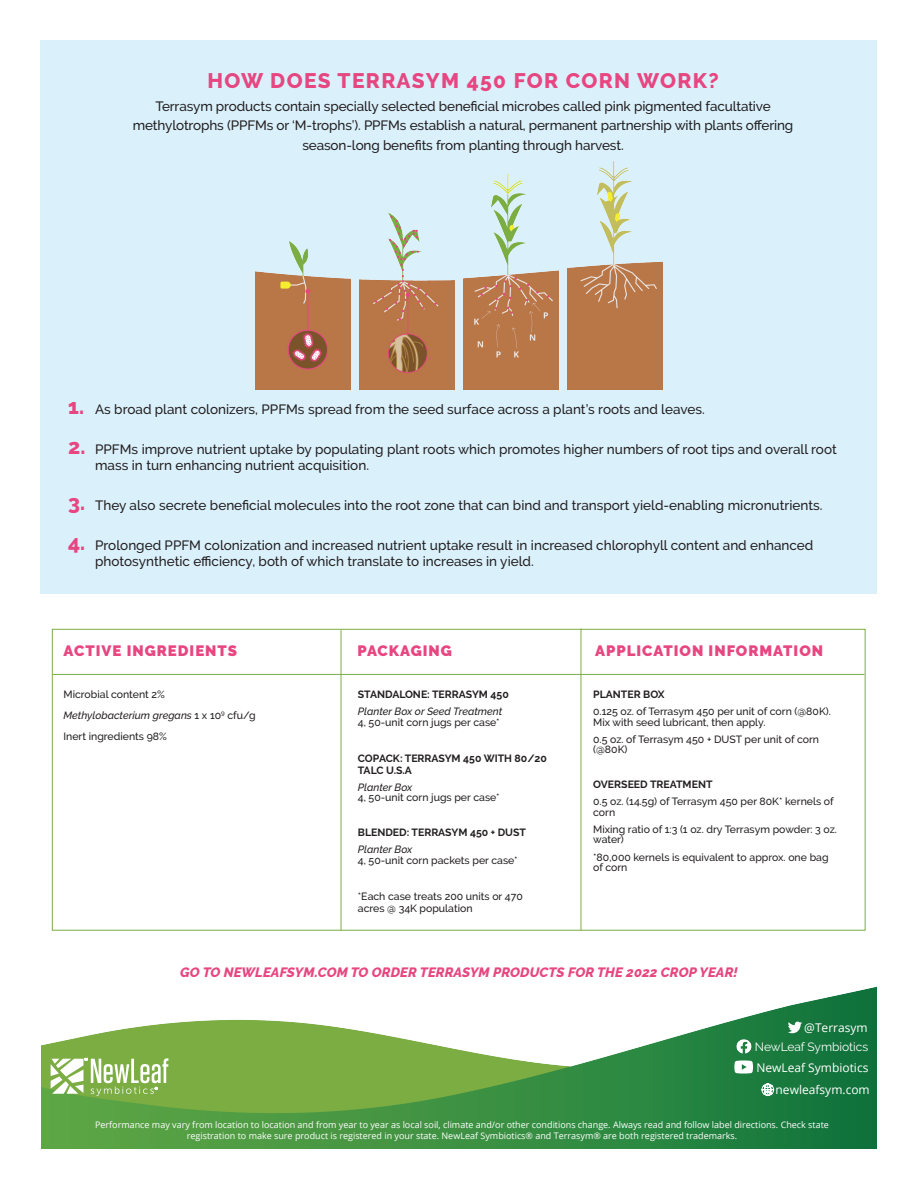
<style>
.page{position:relative;width:918px;height:1188px;background:#fff}
.page>*{position:absolute;margin:0;border:0;box-sizing:border-box;transform-origin:0 0}
.t1{font:800 21px "Raleway";letter-spacing:.065em;color:#e74681}
.t2{font:900 15px "Raleway";letter-spacing:.065em;color:#e74681}
.t3{font:500 13.5px/16.5px "Raleway";color:#231f20}
.t4{font:italic 800 13.5px "Raleway";letter-spacing:.01em;color:#e74681}
.t5{font:12px "Open Sans";color:#fff}
.t6{font:12px "Raleway";color:#fff}
.t7{font:500 10.5px/10.5px "Raleway";color:#231f20}
.t8{font:700 10.5px/12px "Raleway";color:#231f20}
.t9{font:italic 500 10.5px/10.5px "Raleway";color:#231f20}
.t10{font:9px/10.8px "Open Sans";color:#fff;text-align:center}
.s1{font-weight:800;font-size:21px;color:#e74681}
.s2{font-style:normal}
.s3{font-style:italic}
</style>
<div class="page">
<img style="left:42px;top:987px;width:834px;height:161px">
<svg style="left:761px;top:1083px;width:13px;height:13px"></svg>
<svg style="left:734px;top:1060px;width:19px;height:14px"></svg>
<svg style="left:788px;top:1022px;width:14px;height:11px"></svg>
<div style="left:40px;top:40px;width:838px;height:554px;background:#daf1fc"></div>
<img style="left:255px;top:241px;width:96px;height:148px">
<img style="left:359px;top:213px;width:96px;height:176px">
<img style="left:463px;top:174px;width:96px;height:215px">
<img style="left:567px;top:161px;width:96px;height:228px">
<hr style="left:341px;top:630px;width:1px;height:300px;background:#7bad43">
<hr style="left:581px;top:629px;width:1px;height:301px;background:#7bad43">
<hr style="left:53px;top:674px;width:811px;height:1px;background:#7bad43">
<img style="left:736px;top:1039px;width:16px;height:16px">
<svg style="left:51px;top:1058px;width:117px;height:38px"></svg>
<p class="t1" style="left:207px;top:68px;width:513px">HOW DOES TERRASYM 450 FOR CORN WORK?</p>
<p class="t3" style="left:155px;top:98px;width:617px">Terrasym products contain specially selected beneficial microbes called pink pigmented facultative</p>
<p class="t3" style="left:133px;top:117px;width:662px">methylotrophs (PPFMs or ‘M-trophs’). PPFMs establish a natural, permanent partnership with plants offering</p>
<p class="t3" style="left:302px;top:137px;width:323px">season-long benefits from planting through harvest.</p>
<p class="t3" style="left:68px;top:401px;width:638px"><span class="s1">1.</span> As broad plant colonizers, PPFMs spread from the seed surface across a plant’s roots and leaves.</p>
<p class="t3" style="left:95px;top:441px;width:743px;text-indent:-27px"><span class="s1">2.</span> PPFMs improve nutrient uptake by populating plant roots which promotes higher numbers of root tips and overall root mass in turn enhancing nutrient acquisition.</p>
<p class="t3" style="left:68px;top:497px;width:756px"><span class="s1">3.</span> They also secrete beneficial molecules into the root zone that can bind and transport yield-enabling micronutrients.</p>
<p class="t3" style="left:95px;top:537px;width:720px;text-indent:-27px"><span class="s1">4.</span> Prolonged PPFM colonization and increased nutrient uptake result in increased chlorophyll content and enhanced photosynthetic efficiency, both of which translate to increases in yield.</p>
<p class="t2" style="left:64px;top:642px;width:175px">ACTIVE INGREDIENTS</p>
<p class="t2" style="left:358px;top:642px;width:96px">PACKAGING</p>
<p class="t2" style="left:595px;top:642px;width:229px">APPLICATION INFORMATION</p>
<p class="t7" style="left:64px;top:689px;width:103px">Microbial content 2%</p>
<p class="t9" style="left:64px;top:710px;width:194px">Methylobacterium gregans <span class="s2">1 x 10</span><sup>9</sup> <span class="s2">cfu/g</span></p>
<p class="t7" style="left:64px;top:731px;width:105px">Inert ingredients 98%</p>
<p class="t8" style="left:358px;top:688px;width:152px">STANDALONE: TERRASYM 450</p>
<p class="t9" style="left:358px;top:706px;width:146px">Planter Box or Seed Treatment<br><span class="s2">4, 50-unit corn jugs per case*</span></p>
<p class="t8" style="left:358px;top:752px;width:190px">COPACK: TERRASYM 450 WITH 80/20<br>TALC U.S.A</p>
<p class="t7" style="left:358px;top:782px;width:143px"><span class="s3">Planter Box<br></span>4, 50-unit corn jugs per case*</p>
<p class="t8" style="left:358px;top:826px;width:170px">BLENDED: TERRASYM 450 + DUST</p>
<p class="t7" style="left:358px;top:844px;width:161px"><span class="s3">Planter Box<br></span>4, 50-unit corn packets per case*</p>
<p class="t7" style="left:358px;top:890px;width:166px;line-height:12px">*Each case treats 200 units or 470 acres @ 34K population</p>
<p class="t8" style="left:593px;top:688px;width:73px">PLANTER BOX</p>
<p class="t7" style="left:593px;top:706px;width:239px">0.125 oz. of Terrasym 450 per unit of corn (@80K).<br>Mix with seed lubricant, then apply.</p>
<p class="t7" style="left:593px;top:734px;width:227px">0.5 oz. of Terrasym 450 + DUST per unit of corn (@80K)</p>
<p class="t8" style="left:593px;top:778px;width:121px">OVERSEED TREATMENT</p>
<p class="t7" style="left:593px;top:796px;width:242px">0.5 oz. (14.5g) of Terrasym 450 per 80K* kernels of corn</p>
<p class="t7" style="left:593px;top:824px;width:245px">Mixing ratio of 1:3 (1 oz. dry Terrasym powder: 3 oz. water)</p>
<p class="t7" style="left:593px;top:852px;width:237px">*80,000 kernels is equivalent to approx. one bag of corn</p>
<p class="t4" style="left:180px;top:964px;width:559px">GO TO NEWLEAFSYM.COM TO ORDER TERRASYM PRODUCTS FOR THE 2022 CROP YEAR!</p>
<p class="t5" style="left:804px;top:1019px;width:65px">@Terrasym</p>
<p class="t6" style="left:755px;top:1040px;width:115px">NewLeaf Symbiotics</p>
<p class="t5" style="left:756px;top:1059px;width:114px">NewLeaf Symbiotics</p>
<p class="t5" style="left:776px;top:1081px;width:96px">newleafsym.com</p>
<p class="t10" style="left:95px;top:1119px;width:735px">Performance may vary from location to location and from year to year as local soil, climate and/or other conditions change. Always read and follow label directions. Check state registration to make sure product is registered in your state. NewLeaf Symbiotics® and Terrasym® are both registered trademarks.</p>
</div>
